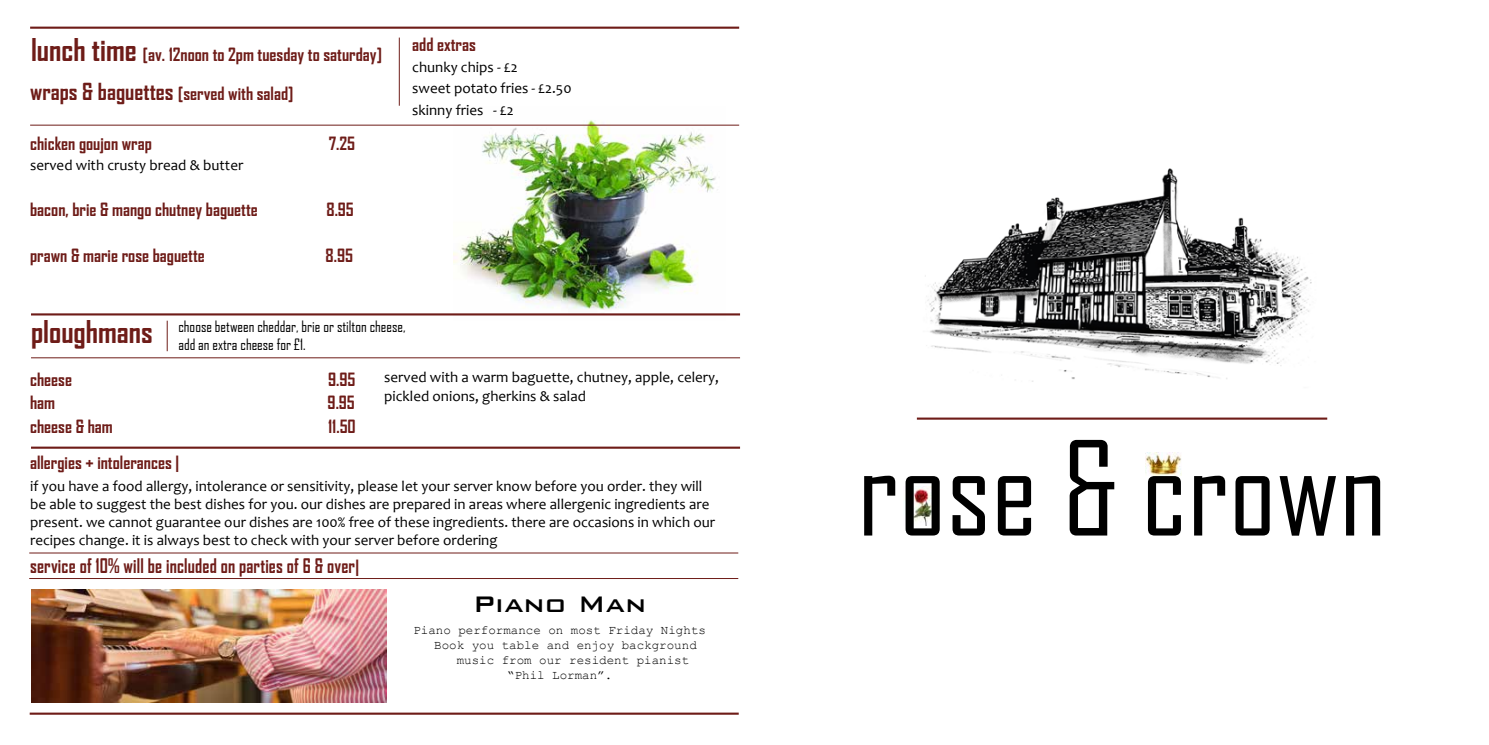
<style>
.page{position:relative;width:1489px;height:745px;background:#fff}
.page>*{position:absolute;margin:0;border:0;box-sizing:border-box;transform-origin:0 0}
.t1{font:125px "Agency FB";color:#000}
.t2{font:700 30px "Agency FB";color:#6e1c18}
.t3{font:500 30px "Bank Gothic BT";color:#000}
.t4{font:700 19.25px "Agency FB";letter-spacing:.01em;color:#6e1c18;scale:.91 1}
.t5{font:700 17.5px "Agency FB";color:#6e1c18}
.t6{font:15px/18px "Candara";color:#000}
.t7{font:15px/18px "Agency FB";color:#000}
.t8{font:12.5px "Courier New";color:#000}
.s1{font-size:30px}
.s2{font-size:22.5px}
.s3{font-size:17.5px}
</style>
<div class="page">
<img style="left:453px;top:120px;width:272px;height:196px">
<img style="left:906px;top:486px;width:27px;height:39px">
<img style="left:925px;top:168px;width:387px;height:214px">
<img style="left:1145px;top:452px;width:36px;height:23px">
<hr style="left:916px;top:417px;width:411px;height:2px;background:#6e1c18">
<hr style="left:30px;top:27px;width:709px;height:2px;background:#6e1c18">
<hr style="left:31px;top:313px;width:709px;height:2px;background:#6e1c18">
<hr style="left:30px;top:712px;width:708px;height:2px;background:#6e1c18">
<hr style="left:30px;top:125px;width:709px;height:1px;background:#6e1c18">
<hr style="left:31px;top:357px;width:709px;height:1px;background:#6e1c18">
<hr style="left:31px;top:446px;width:709px;height:2px;background:#6e1c18">
<hr style="left:29px;top:552px;width:709px;height:1px;background:#6e1c18">
<hr style="left:29px;top:577px;width:709px;height:1px;background:#6e1c18">
<hr style="left:399px;top:38px;width:1px;height:68px;background:#6e1c18">
<hr style="left:167px;top:320px;width:1px;height:31px;background:#6e1c18">
<img style="left:31px;top:589px;width:355px;height:112px">
<p class="t5" style="left:31px;top:43px;width:352px"><span class="s1">lunch time</span> [av. 12noon to 2pm tuesday to saturday]</p>
<p class="t5" style="left:30px;top:82px;width:265px"><span class="s2">wraps &amp; baguettes</span> [served with salad]</p>
<p class="t5" style="left:30px;top:132px;width:123px">chicken goujon wrap</p>
<p class="t5" style="left:329px;top:132px;width:28px">7.25</p>
<p class="t6" style="left:30px;top:156px;width:215px">served with crusty bread &amp; butter</p>
<p class="t5" style="left:30px;top:198px;width:229px">bacon, brie &amp; mango chutney baguette</p>
<p class="t5" style="left:326px;top:198px;width:29px">8.95</p>
<p class="t5" style="left:30px;top:245px;width:176px">prawn &amp; marie rose baguette</p>
<p class="t5" style="left:325px;top:245px;width:29px">8.95</p>
<p class="t5" style="left:412px;top:33px;width:65px">add extras</p>
<p class="t6" style="left:412px;top:58px;width:107px">chunky chips - £2</p>
<p class="t6" style="left:412px;top:101px;width:103px">skinny fries - £2</p>
<p class="t6" style="left:412px;top:79px;width:161px">sweet potato fries - £2.50</p>
<h2 class="t2" style="left:31px;top:312px;width:123px">ploughmans</h2>
<p class="t7" style="left:178px;top:317px;width:229px">choose between cheddar, brie or stilton cheese, add an extra cheese for £1.</p>
<p class="t5" style="left:30px;top:368px;width:43px">cheese</p>
<p class="t5" style="left:328px;top:368px;width:29px">9.95</p>
<p class="t5" style="left:30px;top:391px;width:27px">ham</p>
<p class="t5" style="left:327px;top:391px;width:29px">9.95</p>
<p class="t5" style="left:30px;top:415px;width:84px">cheese &amp; ham</p>
<p class="t5" style="left:328px;top:415px;width:29px">11.50</p>
<p class="t6" style="left:384px;top:368px;width:336px">served with a warm baguette, chutney, apple, celery, pickled onions, gherkins &amp; salad</p>
<p class="t5" style="left:30px;top:451px;width:150px">allergies + intolerances |</p>
<p class="t6" style="left:30px;top:476px;width:686px">if you have a food allergy, intolerance or sensitivity, please let your server know before you order. they will be able to suggest the best dishes for you. our dishes are prepared in areas where allergenic ingredients are present. we cannot guarantee our dishes are 100% free of these ingredients. there are occasions in which our recipes change. it is always best to check with your server before ordering</p>
<p class="t4" style="left:30px;top:553px;width:363px">service of 10% will be included on parties of 6 &amp; over<span class="s3">|</span></p>
<h2 class="t3" style="left:473px;top:587px;width:175px">Piano Man</h2>
<p class="t8" style="left:413px;top:622px;width:294px">Piano performance on most Friday Nights</p>
<p class="t8" style="left:434px;top:637px;width:264px">Book you table and enjoy background</p>
<p class="t8" style="left:456px;top:652px;width:234px">music from our resident pianist</p>
<p class="t8" style="left:507px;top:667px;width:106px">“Phil Lorman”.</p>
<h1 class="t1" style="left:857px;top:412px;width:530px">rose &amp; crown</h1>
</div>
